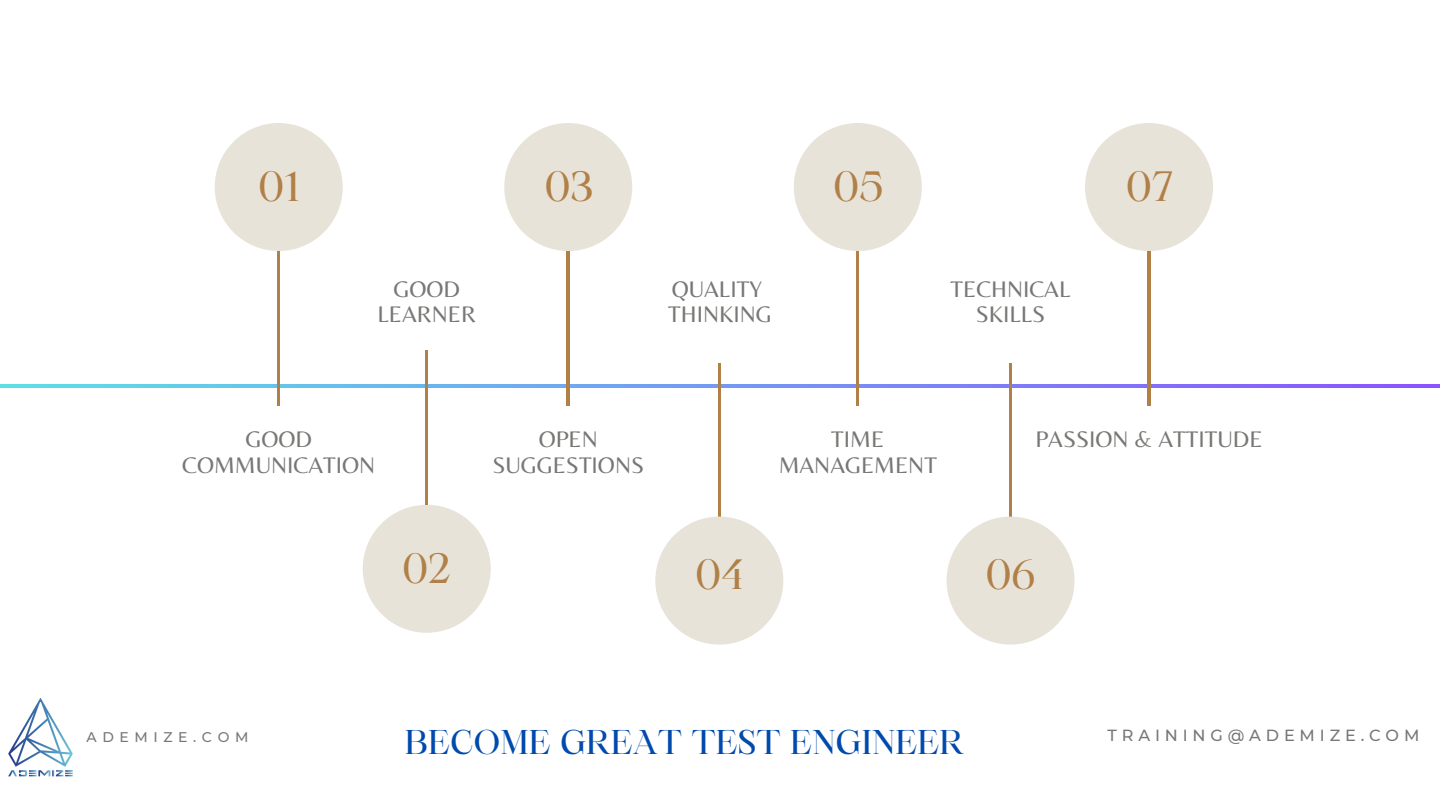
<style>
.page{position:relative;width:1440px;height:810px;background:#fff}
.page>*{position:absolute;margin:0;border:0;box-sizing:border-box;transform-origin:0 0}
.t1{font:40.6px "Maharlika";color:#b08047}
.t2{font:33px "Maharlika";color:#004aad}
.t3{font:23.5px/25.7px "Belleza";color:#777775;text-align:center}
.t4{font:500 16.1px "Montserrat";letter-spacing:.3em;color:#777775}
.t5{font:500 14px "Montserrat";letter-spacing:.4em;color:#777775}
</style>
<div class="page">
<div style="left:215px;top:123px;width:128px;height:128px;background:#e8e3d9;border-radius:50%"></div>
<div style="left:504px;top:123px;width:128px;height:128px;background:#e8e3d9;border-radius:50%"></div>
<div style="left:363px;top:505px;width:128px;height:128px;background:#e8e3d9;border-radius:50%"></div>
<div style="left:794px;top:123px;width:128px;height:128px;background:#e8e3d9;border-radius:50%"></div>
<div style="left:1085px;top:123px;width:128px;height:128px;background:#e8e3d9;border-radius:50%"></div>
<hr style="left:277px;top:251px;width:3px;height:155px;background:#b08047">
<hr style="left:567px;top:251px;width:2px;height:155px;background:#b08047">
<hr style="left:425px;top:350px;width:3px;height:155px;background:#b08047">
<hr style="left:857px;top:251px;width:2px;height:155px;background:#b08047">
<hr style="left:1148px;top:251px;width:2px;height:155px;background:#b08047">
<hr style="left:718px;top:363px;width:2px;height:155px;background:#b08047">
<hr style="left:1009px;top:363px;width:3px;height:155px;background:#b08047">
<div style="left:655px;top:517px;width:128px;height:128px;background:#e8e3d9;border-radius:50%"></div>
<div style="left:947px;top:517px;width:128px;height:128px;background:#e8e3d9;border-radius:50%"></div>
<img style="left:8px;top:697px;width:65px;height:80px">
<p class="t1" style="left:258px;top:170px;width:42px">01</p>
<p class="t1" style="left:545px;top:170px;width:50px">03</p>
<p class="t1" style="left:834px;top:170px;width:51px">05</p>
<h2 class="t1" style="left:1126px;top:170px;width:49px">07</h2>
<p class="t3" style="left:377px;top:276px;width:100px">GOOD<br>LEARNER</p>
<p class="t3" style="left:668px;top:276px;width:105px;text-align:left">QUALITY<br>THINKING</p>
<p class="t3" style="left:951px;top:276px;width:121px">TECHNICAL<br>SKILLS</p>
<h2 class="t3" style="left:182px;top:426px;width:195px">GOOD<br>COMMUNICATION</h2>
<h2 class="t3" style="left:492px;top:426px;width:153px">OPEN<br>SUGGESTIONS</h2>
<h2 class="t3" style="left:779px;top:426px;width:160px">TIME<br>MANAGEMENT</h2>
<h2 class="t3" style="left:1035px;top:426px;width:229px">PASSION &amp; ATTITUDE</h2>
<p class="t1" style="left:402px;top:552px;width:50px">02</p>
<h2 class="t1" style="left:695px;top:558px;width:49px">04</h2>
<h2 class="t1" style="left:986px;top:558px;width:51px">06</h2>
<p class="t5" style="left:87px;top:728px;width:163px">ADEMIZE.COM</p>
<h1 class="t2" style="left:405px;top:729px;width:561px">BECOME GREAT TEST ENGINEER</h1>
<p class="t4" style="left:1108px;top:725px;width:313px">TRAINING@ADEMIZE.COM</p>
</div>
